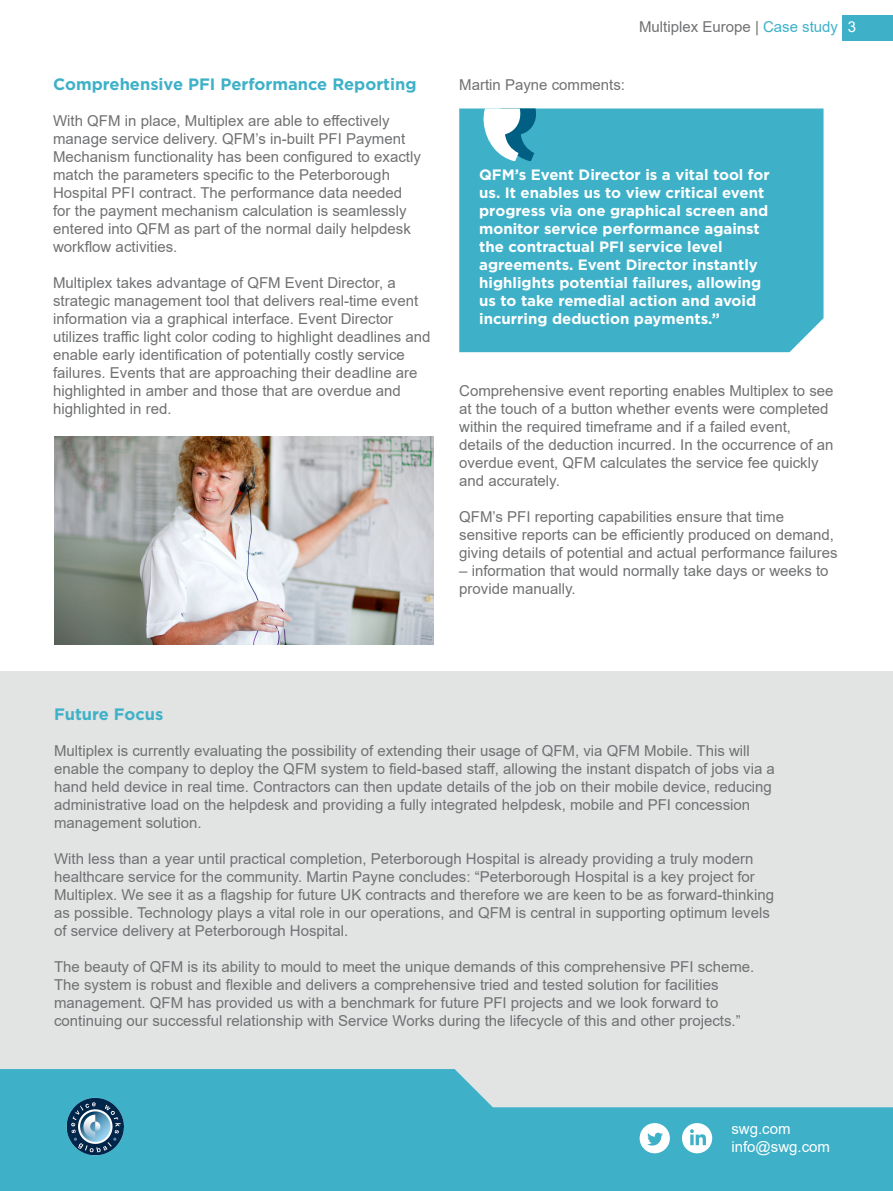
<style>
.page{position:relative;width:893px;height:1191px;background:#fff}
.page>*{position:absolute;margin:0;border:0;box-sizing:border-box;transform-origin:0 0}
.t1{font:700 16.5px "Gotham";color:#3eb1c8}
.t2{font:15px/18px "Arial";color:#707173}
.t3{font:700 15px/18px "Gotham";color:#fff}
.t4{font:15px "Arial";color:#fff}
.s1{color:#3eb1c8}
.s2{color:#fff}
</style>
<div class="page">
<div style="left:842px;top:15px;width:51px;height:25px;background:#3eb1c8"></div>
<div style="left:0;top:671px;width:893px;height:520px;background:#e2e3e3"></div>
<div style="left:459px;top:108px;width:364px;height:244px;background:#3eb1c8"></div>
<svg style="left:483px;top:108px;width:54px;height:53px"></svg>
<svg style="left:0;top:1069px;width:893px;height:122px;fill:#3eb1c8"></svg>
<div style="left:640px;top:1123px;width:30px;height:30px;background:#fff;border-radius:50%"></div>
<svg style="left:647px;top:1132px;width:16px;height:13px"></svg>
<div style="left:682px;top:1123px;width:30px;height:30px;background:#fff;border-radius:50%"></div>
<svg style="left:690px;top:1129px;width:16px;height:16px"></svg>
<img style="left:65px;top:1096px;width:61px;height:60px">
<img style="left:54px;top:437px;width:380px;height:207px">
<p class="t1" style="left:53px;top:73px;width:365px">Comprehensive PFI Performance Reporting</p>
<p class="t2" style="left:53px;top:112px;width:369px">With QFM in place, Multiplex are able to effectively manage service delivery. QFM’s in-built PFI Payment Mechanism functionality has been configured to exactly match the parameters specific to the Peterborough Hospital PFI contract. The performance data needed for the payment mechanism calculation is seamlessly entered into QFM as part of the normal daily helpdesk workflow activities.</p>
<p class="t2" style="left:53px;top:274px;width:379px">Multiplex takes advantage of QFM Event Director, a strategic management tool that delivers real-time event information via a graphical interface. Event Director utilizes traffic light color coding to highlight deadlines and enable early identification of potentially costly service failures. Events that are approaching their deadline are highlighted in amber and those that are overdue and highlighted in red.</p>
<p class="t2" style="left:639px;top:18px;width:219px">Multiplex Europe | <span class="s1">Case study</span> <span class="s2">3</span></p>
<p class="t2" style="left:459px;top:76px;width:167px">Martin Payne comments:</p>
<p class="t3" style="left:479px;top:166px;width:292px">QFM’s Event Director is a vital tool for us. It enables us to view critical event progress via one graphical screen and monitor service performance against the contractual PFI service level agreements. Event Director instantly highlights potential failures, allowing us to take remedial action and avoid incurring deduction payments.”</p>
<p class="t2" style="left:459px;top:382px;width:376px">Comprehensive event reporting enables Multiplex to see at the touch of a button whether events were completed within the required timeframe and if a failed event, details of the deduction incurred. In the occurrence of an overdue event, QFM calculates the service fee quickly and accurately.</p>
<p class="t2" style="left:459px;top:508px;width:380px">QFM’s PFI reporting capabilities ensure that time sensitive reports can be efficiently produced on demand, giving details of potential and actual performance failures</p>
<p class="t2" style="left:459px;top:562px;width:371px">– information that would normally take days or weeks to provide manually.</p>
<p class="t1" style="left:54px;top:703px;width:111px">Future Focus</p>
<p class="t2" style="left:54px;top:742px;width:722px">Multiplex is currently evaluating the possibility of extending their usage of QFM, via QFM Mobile. This will enable the company to deploy the QFM system to field-based staff, allowing the instant dispatch of jobs via a hand held device in real time. Contractors can then update details of the job on their mobile device, reducing administrative load on the helpdesk and providing a fully integrated helpdesk, mobile and PFI concession management solution.</p>
<p class="t2" style="left:54px;top:850px;width:722px">With less than a year until practical completion, Peterborough Hospital is already providing a truly modern healthcare service for the community. Martin Payne concludes: “Peterborough Hospital is a key project for Multiplex. We see it as a flagship for future UK contracts and therefore we are keen to be as forward-thinking as possible. Technology plays a vital role in our operations, and QFM is central in supporting optimum levels of service delivery at Peterborough Hospital.</p>
<p class="t2" style="left:54px;top:958px;width:702px">The beauty of QFM is its ability to mould to meet the unique demands of this comprehensive PFI scheme.<br>The system is robust and flexible and delivers a comprehensive tried and tested solution for facilities management. QFM has provided us with a benchmark for future PFI projects and we look forward to continuing our successful relationship with Service Works during the lifecycle of this and other projects.”</p>
<p class="t4" style="left:731px;top:1118px;width:61px">swg.com</p>
<p class="t4" style="left:731px;top:1136px;width:100px">info@swg.com</p>
</div>
